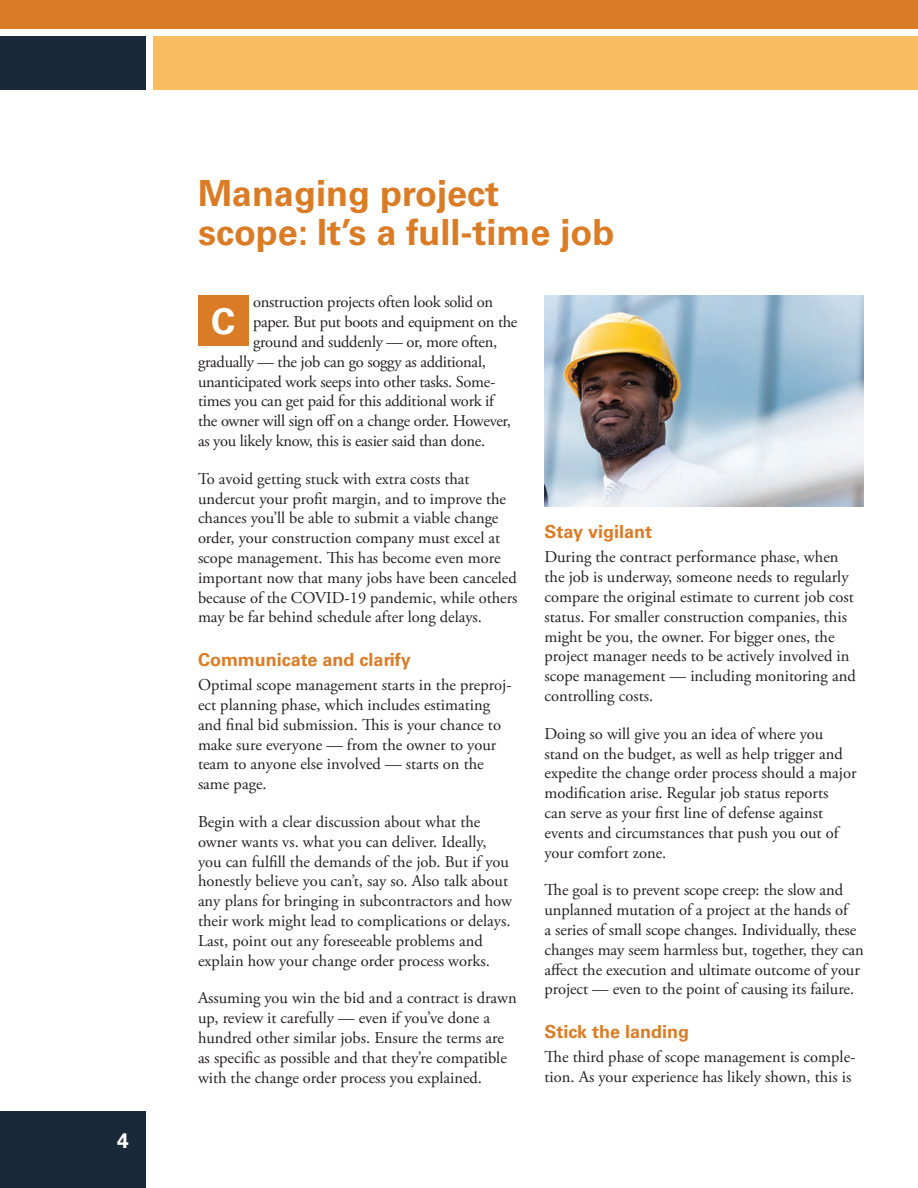
<style>
.page{position:relative;width:918px;height:1188px;background:#fff}
.page>*{position:absolute;margin:0;border:0;box-sizing:border-box;transform-origin:0 0}
.t1{font:700 36px/39px "Univers LT Std";color:#da7c25}
.t2{font:700 36px "Univers LT Std";color:#fff}
.t3{font:700 21px "Univers LT Std";color:#fff}
.t4{font:700 18px "Univers LT Std";color:#da7c25}
.t5{font:16.5px/19.8px "Adobe Garamond Pro";color:#231f20}
.t6{font:16.5px "Adobe Garamond Pro";letter-spacing:-.02em;color:#231f20}
</style>
<div class="page">
<div style="left:0;top:1112px;width:146px;height:76px;background:#192939"></div>
<div style="left:153px;top:36px;width:765px;height:54px;background:#f8be60"></div>
<div style="left:0;top:36px;width:146px;height:54px;background:#192939"></div>
<div style="left:0;top:0;width:918px;height:28px;background:#da7c25"></div>
<div style="left:198px;top:296px;width:51px;height:50px;background:#da7c25"></div>
<img style="left:544px;top:296px;width:320px;height:211px">
<p class="t3" style="left:117px;top:1128px;width:13px">4</p>
<h1 class="t1" style="left:198px;top:174px;width:418px">Managing project scope: It’s a full-time job</h1>
<p class="t6" style="left:253px;top:292px;width:242px">onstruction projects often look solid on</p>
<p class="t6" style="left:253px;top:312px;width:266px">paper. But put boots and equipment on the</p>
<p class="t6" style="left:253px;top:332px;width:246px">ground and suddenly — or, more often,</p>
<p class="t6" style="left:198px;top:352px;width:289px">gradually — the job can go soggy as additional,</p>
<p class="t6" style="left:198px;top:372px;width:299px">unanticipated work seeps into other tasks. Some-</p>
<p class="t6" style="left:198px;top:391px;width:297px">times you can get paid for this additional work if</p>
<p class="t6" style="left:198px;top:411px;width:314px">the owner will sign off on a change order. However,</p>
<p class="t6" style="left:198px;top:431px;width:289px">as you likely know, this is easier said than done.</p>
<p class="t5" style="left:198px;top:469px;width:321px">To avoid getting stuck with extra costs that undercut your profit margin, and to improve the chances you’ll be able to submit a viable change order, your construction company must excel at scope management. This has become even more important now that many jobs have been canceled because of the COVID-19 pandemic, while others may be far behind schedule after long delays.</p>
<p class="t4" style="left:198px;top:649px;width:214px">Communicate and clarify</p>
<p class="t5" style="left:198px;top:676px;width:315px">Optimal scope management starts in the preproj&shy;ect planning phase, which includes estimating and final bid submission. This is your chance to make sure everyone — from the owner to your team to anyone else involved — starts on the same page.</p>
<p class="t5" style="left:198px;top:813px;width:315px">Begin with a clear discussion about what the owner wants vs. what you can deliver. Ideally, you can fulfill the demands of the job. But if you honestly believe you can’t, say so. Also talk about any plans for bringing in subcontractors and how their work might lead to complications or delays.<br>Last, point out any foreseeable problems and explain how your change order process works.</p>
<p class="t5" style="left:198px;top:989px;width:320px">Assuming you win the bid and a contract is drawn up, review it carefully — even if you’ve done a hundred other similar jobs. Ensure the terms are as specific as possible and that they’re compatible with the change order process you explained.</p>
<h1 class="t2" style="left:211px;top:300px;width:26px">C</h1>
<p class="t4" style="left:544px;top:521px;width:109px">Stay vigilant</p>
<p class="t5" style="left:544px;top:548px;width:313px">During the contract performance phase, when the job is underway, someone needs to regularly compare the original estimate to current job cost status. For smaller construction companies, this might be you, the owner. For bigger ones, the project manager needs to be actively involved in scope management — including monitoring and controlling costs.</p>
<p class="t5" style="left:544px;top:724px;width:314px">Doing so will give you an idea of where you stand on the budget, as well as help trigger and expedite the change order process should a major modification arise. Regular job status reports<br>can serve as your first line of defense against events and circumstances that push you out of your comfort zone.</p>
<p class="t5" style="left:544px;top:881px;width:321px">The goal is to prevent scope creep: the slow and unplanned mutation of a project at the hands of<br>a series of small scope changes. Individually, these changes may seem harmless but, together, they can affect the execution and ultimate outcome of your project — even to the point of causing its failure.</p>
<p class="t4" style="left:544px;top:1021px;width:146px">Stick the landing</p>
<p class="t5" style="left:544px;top:1048px;width:313px">The third phase of scope management is comple&shy;tion. As your experience has likely shown, this is</p>
</div>
